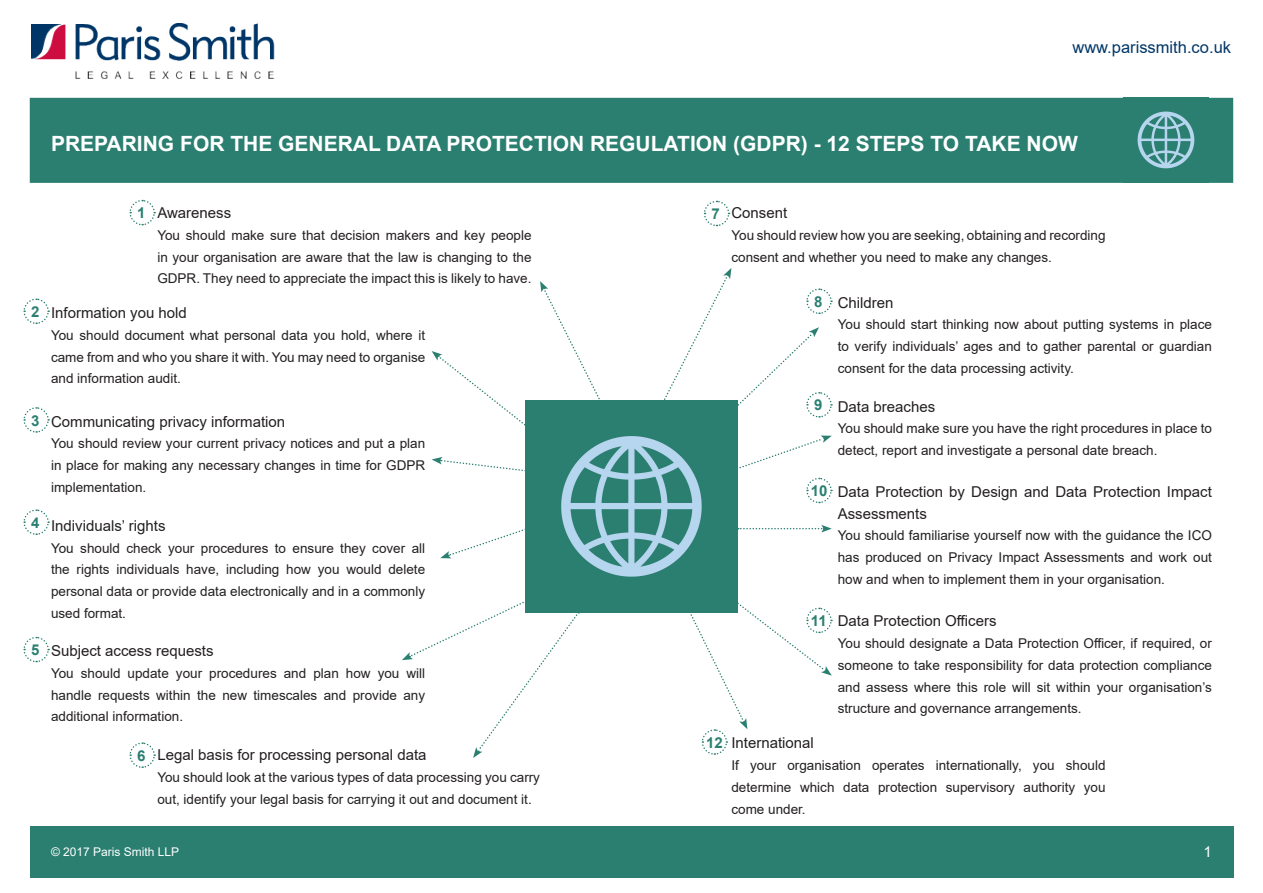
<style>
.page{position:relative;width:1263px;height:893px;background:#fff}
.page>*{position:absolute;margin:0;border:0;box-sizing:border-box;transform-origin:0 0}
.t1{font:700 21px "Arial";color:#fff}
.t2{font:16.5px "Arial";color:#003667}
.t3{font:15px/21.8px "Arial";color:#231f20}
.t4{font:700 15px "Arial";color:#2a7f70}
.t5{font:15px "Arial";color:#fff}
.t6{font:13.5px/21.8px "Arial";color:#231f20;text-align:justify}
.t7{font:12px "Arial";color:#fff}
</style>
<div class="page">
<img style="left:32px;top:23px;width:243px;height:56px">
<div style="left:30px;top:826px;width:1203px;height:51px;background:#2a7f70"></div>
<div style="left:30px;top:98px;width:1203px;height:85px;background:#2a7f70;border:2px solid #2a7f70"></div>
<img style="left:1124px;top:98px;width:85px;height:85px">
<img style="left:525px;top:400px;width:213px;height:213px">
<svg style="left:129px;top:199px;width:27px;height:27px"></svg>
<svg style="left:23px;top:298px;width:27px;height:26px"></svg>
<svg style="left:23px;top:407px;width:27px;height:26px"></svg>
<svg style="left:23px;top:509px;width:27px;height:26px"></svg>
<svg style="left:23px;top:636px;width:27px;height:27px"></svg>
<svg style="left:129px;top:742px;width:27px;height:26px"></svg>
<svg style="left:703px;top:200px;width:27px;height:27px"></svg>
<svg style="left:540px;top:281px;width:64px;height:127px"></svg>
<svg style="left:432px;top:351px;width:99px;height:79px"></svg>
<svg style="left:432px;top:457px;width:94px;height:15px"></svg>
<svg style="left:440px;top:528px;width:86px;height:30px"></svg>
<svg style="left:402px;top:598px;width:177px;height:160px"></svg>
<svg style="left:659px;top:268px;width:174px;height:150px"></svg>
<svg style="left:731px;top:436px;width:102px;height:68px"></svg>
<svg style="left:738px;top:525px;width:94px;height:7px"></svg>
<svg style="left:689px;top:597px;width:144px;height:158px"></svg>
<p class="t2" style="left:1072px;top:36px;width:160px">www.parissmith.co.uk</p>
<p class="t1" style="left:51px;top:129px;width:1028px">PREPARING FOR THE GENERAL DATA PROTECTION REGULATION (GDPR) - 12 STEPS TO TAKE NOW</p>
<p class="t4" style="left:31px;top:301px;width:10px">2</p>
<p class="t4" style="left:31px;top:410px;width:10px">3</p>
<p class="t4" style="left:31px;top:512px;width:10px">4</p>
<p class="t4" style="left:31px;top:639px;width:10px">5</p>
<p class="t4" style="left:137px;top:202px;width:10px">1</p>
<p class="t3" style="left:157px;top:202px;width:75px">Awareness</p>
<p class="t6" style="left:157px;top:224px;width:376px">You should make sure that decision makers and key people in your organisation are aware that the law is changing to the GDPR. They need to appreciate the impact this is likely to have.</p>
<p class="t3" style="left:51px;top:302px;width:137px">Information you hold</p>
<p class="t6" style="left:51px;top:324px;width:376px">You should document what personal data you hold, where it came from and who you share it with. You may need to organise and information audit.</p>
<p class="t3" style="left:51px;top:410px;width:236px">Communicating privacy information</p>
<p class="t6" style="left:51px;top:433px;width:376px">You should review your current privacy notices and put a plan in place for making any necessary changes in time for GDPR implementation.</p>
<p class="t3" style="left:51px;top:514px;width:116px">Individuals’ rights</p>
<p class="t6" style="left:51px;top:537px;width:376px">You should check your procedures to ensure they cover all the rights individuals have, including how you would delete personal data or provide data electronically and in a commonly used format.</p>
<p class="t3" style="left:51px;top:640px;width:164px">Subject access requests</p>
<p class="t6" style="left:51px;top:662px;width:376px">You should update your procedures and plan how you will handle requests within the new timescales and provide any additional information.</p>
<p class="t4" style="left:137px;top:745px;width:10px">6</p>
<p class="t3" style="left:157px;top:744px;width:271px">Legal basis for processing personal data</p>
<p class="t6" style="left:157px;top:766px;width:384px">You should look at the various types of data processing you carry out, identify your legal basis for carrying it out and document it.</p>
<p class="t4" style="left:711px;top:203px;width:10px">7</p>
<p class="t3" style="left:731px;top:202px;width:57px">Consent</p>
<p class="t6" style="left:731px;top:224px;width:376px">You should review how you are seeking, obtaining and recording consent and whether you need to make any changes.</p>
<p class="t3" style="left:838px;top:291px;width:57px">Children</p>
<p class="t6" style="left:838px;top:314px;width:376px">You should start thinking now about putting systems in place to verify individuals’ ages and to gather parental or guardian consent for the data processing activity.</p>
<p class="t3" style="left:838px;top:395px;width:99px">Data breaches</p>
<p class="t6" style="left:838px;top:418px;width:376px">You should make sure you have the right procedures in place to detect, report and investigate a personal date breach.</p>
<p class="t3" style="left:838px;top:480px;width:376px">Data Protection by Design and Data Protection Impact<br>Assessments</p>
<p class="t6" style="left:838px;top:525px;width:376px">You should familiarise yourself now with the guidance the ICO has produced on Privacy Impact Assessments and work out how and when to implement them in your organisation.</p>
<p class="t4" style="left:814px;top:291px;width:10px">8</p>
<p class="t4" style="left:814px;top:395px;width:10px">9</p>
<p class="t4" style="left:811px;top:480px;width:18px">10</p>
<p class="t4" style="left:706px;top:732px;width:18px">12</p>
<p class="t4" style="left:811px;top:610px;width:17px">11</p>
<p class="t3" style="left:838px;top:610px;width:160px">Data Protection Officers</p>
<p class="t6" style="left:838px;top:632px;width:376px">You should designate a Data Protection Officer, if required, or someone to take responsibility for data protection compliance and assess where this role will sit within your organisation’s structure and governance arrangements.</p>
<p class="t3" style="left:731px;top:732px;width:84px">International</p>
<p class="t6" style="left:731px;top:754px;width:376px">If your organisation operates internationally, you should determine which data protection supervisory authority you come under.</p>
<p class="t7" style="left:51px;top:843px;width:130px">© 2017 Paris Smith LLP</p>
<p class="t5" style="left:1203px;top:841px;width:10px">1</p>
</div>
